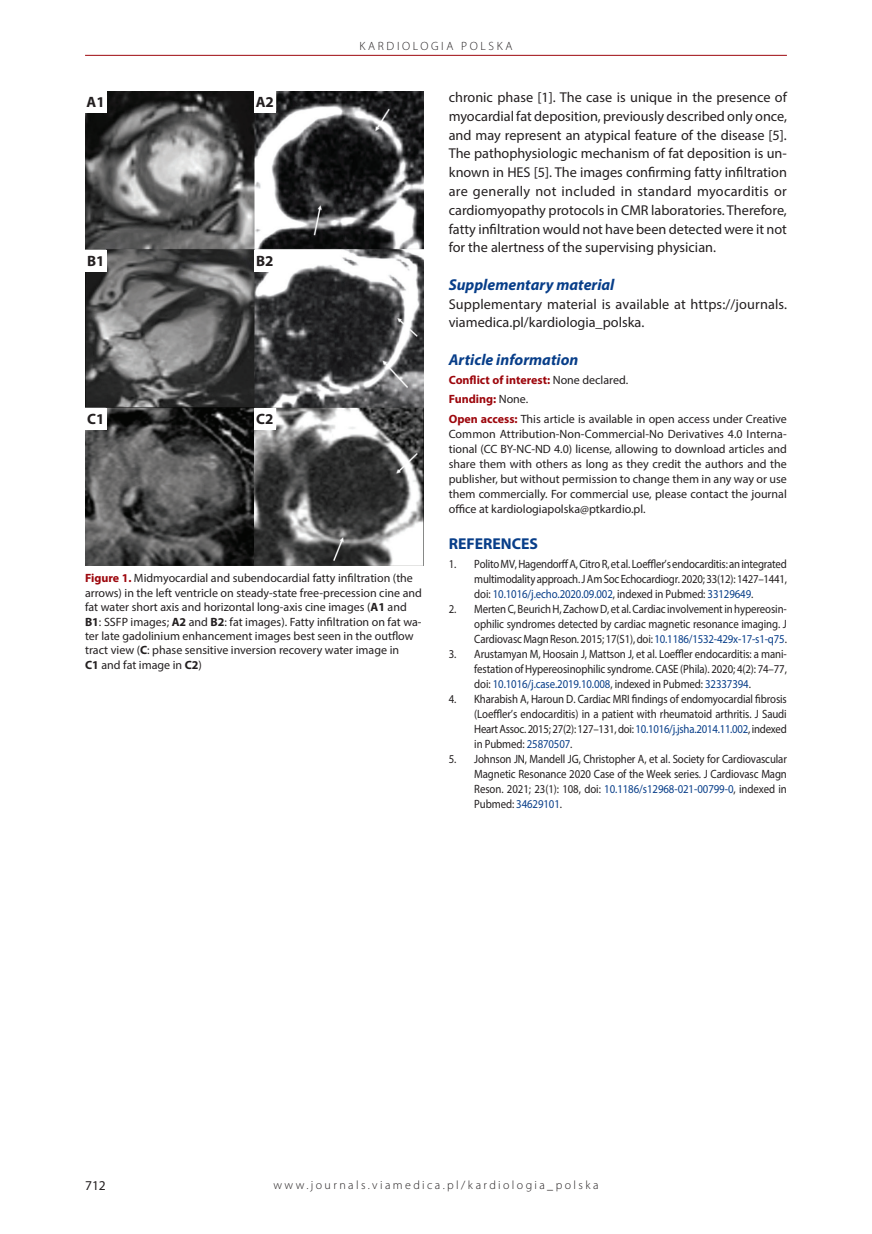
<style>
.page{position:relative;width:872px;height:1234px;background:#fff}
.page>*{position:absolute;margin:0;border:0;box-sizing:border-box;transform-origin:0 0}
.t1{font:italic 700 15.75px "Myriad Pro";color:#083e89}
.t2{font:700 15.75px "Myriad Pro";color:#083e89}
.t3{font:700 15px "Myriad Pro";color:#231f20}
.t4{font:14.25px/18.8px "Myriad Pro";color:#231f20;text-align:justify}
.t5{font:13.5px "Myriad Pro";color:#231f20}
.t6{font:12px/15px "Myriad Pro";color:#231f20;text-align:justify;scale:.9 1}
.t7{font:12px/14.4px "Myriad Pro";color:#231f20}
.t8{font:300 12px "Myriad Pro";letter-spacing:.2em;color:#231f20}
.t9{font:300 12px "Myriad Pro";letter-spacing:.22em;color:#231f20}
.s1{font-weight:700;color:#9d070d}
.s2{font-weight:700}
.s3{color:#083e89}
</style>
<div class="page">
<hr style="left:85px;top:55px;width:702px;height:1px;background:#9d070d">
<img style="left:85px;top:91px;width:338px;height:474px">
<div style="left:85px;top:91px;width:21px;height:22px;background:#fff"></div>
<div style="left:254px;top:91px;width:21px;height:22px;background:#fff"></div>
<div style="left:85px;top:250px;width:21px;height:21px;background:#fff"></div>
<div style="left:254px;top:250px;width:21px;height:21px;background:#fff"></div>
<div style="left:85px;top:408px;width:21px;height:22px;background:#fff"></div>
<div style="left:254px;top:408px;width:21px;height:22px;background:#fff"></div>
<p class="t9" style="left:359px;top:40px;width:154px">KARDIOLOGIA POLSKA</p>
<p class="t3" style="left:87px;top:92px;width:20px">A1</p>
<p class="t3" style="left:256px;top:92px;width:20px">A2</p>
<p class="t3" style="left:87px;top:251px;width:19px">B1</p>
<p class="t3" style="left:256px;top:251px;width:19px">B2</p>
<p class="t3" style="left:87px;top:409px;width:19px">C1</p>
<p class="t3" style="left:256px;top:409px;width:19px">C2</p>
<p class="t7" style="left:85px;top:570px;width:338px"><span class="s1">Figure 1.</span> Midmyocardial and subendocardial fatty infiltration (the arrows) in the left ventricle on steady-state free-precession cine and fat water short axis and horizontal long-axis cine images (<span class="s2">A1</span> and <span class="s2">B1</span>: SSFP images; <span class="s2">A2</span> and <span class="s2">B2</span>: fat images). Fatty infiltration on fat wa&shy;ter late gadolinium enhancement images best seen in the outflow tract view (<span class="s2">C</span>: phase sensitive inversion recovery water image in<br><span class="s2">C1</span> and fat image in <span class="s2">C2</span>)</p>
<p class="t4" style="left:449px;top:88px;width:340px">chronic phase [1]. The case is unique in the presence of myocardial fat deposition, previously described only once, and may represent an atypical feature of the disease [5].<br>The pathophysiologic mechanism of fat deposition is un&shy;known in HES [5]. The images confirming fatty infiltration are generally not included in standard myocarditis or cardiomyopathy protocols in CMR laboratories. Therefore, fatty infiltration would not have been detected were it not for the alertness of the supervising physician.</p>
<h1 class="t1" style="left:449px;top:274px;width:167px">Supplementary material</h1>
<p class="t4" style="left:449px;top:294px;width:340px">Supplementary material is available at https://journals. viamedica.pl/kardiologia_polska.</p>
<h1 class="t1" style="left:449px;top:349px;width:131px">Article information</h1>
<p class="t7" style="left:449px;top:370px;width:340px;line-height:19.2px"><span class="s1">Conflict of interest:</span> None declared.<br><span class="s1">Funding:</span> None.<br><span class="s1">Open access:</span> This article is available in open access under Creative</p>
<p class="t7" style="left:449px;top:426px;width:340px;line-height:15px;text-align:justify">Common Attribution-Non-Commercial-No Derivatives 4.0 Interna&shy;tional (CC BY-NC-ND 4.0) license, allowing to download articles and share them with others as long as they credit the authors and the publisher, but without permission to change them in any way or use them commercially. For commercial use, please contact the journal office at kardiologiapolska@ptkardio.pl.</p>
<h1 class="t2" style="left:449px;top:533px;width:91px">REFERENCES</h1>
<p class="t6" style="left:474px;top:556px;width:349px;text-indent:-26px">1. Polito MV, Hagendorff A, Citro R, et al. Loeffler’s endocarditis: an integrated multimodality approach. J Am Soc Echocardiogr. 2020; 33(12): 1427–1441, doi: <span class="s3">10.1016/j.echo.2020.09.002</span>, indexed in Pubmed: <span class="s3">33129649</span>.</p>
<p class="t6" style="left:474px;top:601px;width:349px;text-indent:-26px">2. Merten C, Beurich H, Zachow D, et al. Cardiac involvement in hypereosin&shy;ophilic syndromes detected by cardiac magnetic resonance imaging. J Cardiovasc Magn Reson. 2015; 17(S1), doi: <span class="s3">10.1186/1532-429x-17-s1-q75</span>.</p>
<p class="t6" style="left:474px;top:646px;width:349px;text-indent:-26px">3. Arustamyan M, Hoosain J, Mattson J, et al. Loeffler endocarditis: a mani&shy;festation of Hypereosinophilic syndrome. CASE (Phila). 2020; 4(2): 74–77, doi: <span class="s3">10.1016/j.case.2019.10.008</span>, indexed in Pubmed: <span class="s3">32337394</span>.</p>
<p class="t6" style="left:474px;top:691px;width:349px;text-indent:-26px">4. Kharabish A, Haroun D. Cardiac MRI findings of endomyocardial fibrosis (Loeffler’s endocarditis) in a patient with rheumatoid arthritis. J Saudi Heart Assoc. 2015; 27(2): 127–131, doi: <span class="s3">10.1016/j.jsha.2014.11.002</span>, indexed in Pubmed: <span class="s3">25870507</span>.</p>
<p class="t6" style="left:474px;top:751px;width:349px;text-indent:-26px">5. Johnson JN, Mandell JG, Christopher A, et al. Society for Cardiovascular Magnetic Resonance 2020 Case of the Week series. J Cardiovasc Magn Reson. 2021; 23(1): 108, doi: <span class="s3">10.1186/s12968-021-00799-0</span>, indexed in Pubmed: <span class="s3">34629101</span>.</p>
<p class="t5" style="left:85px;top:1176px;width:22px">712</p>
<p class="t8" style="left:273px;top:1177px;width:327px">www.journals.viamedica.pl/kardiologia_polska</p>
</div>
